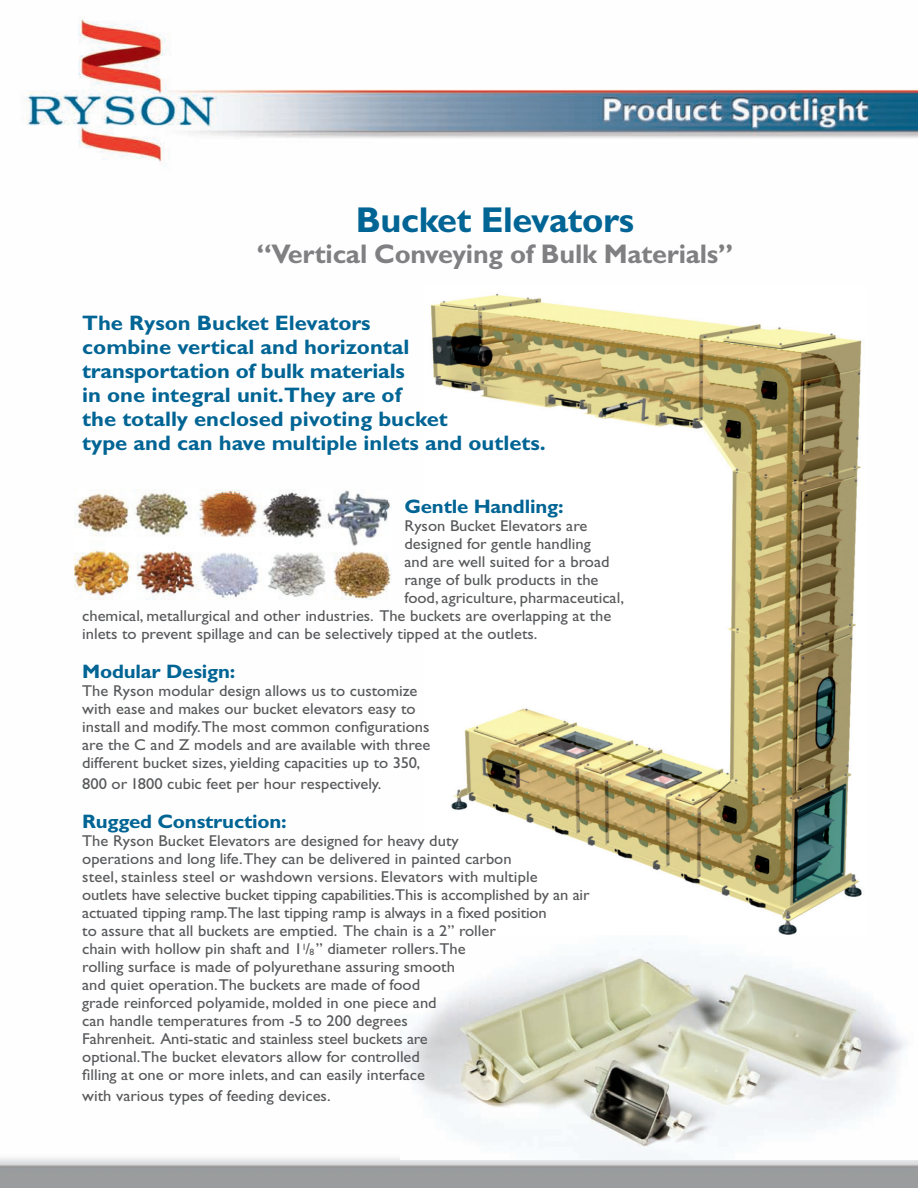
<style>
.page{position:relative;width:918px;height:1188px;background:#fff}
.page>*{position:absolute;margin:0;border:0;box-sizing:border-box;transform-origin:0 0}
.t1{font:700 36px "Gill Sans";letter-spacing:-.01em;color:#006494}
.t2{font:700 27px "Gill Sans";letter-spacing:-.01em;color:#808083}
.t3{font:700 21px/24px "Gill Sans";color:#006494;scale:1.05 1}
.t4{font:700 19.5px "Gill Sans";letter-spacing:-.01em;color:#006494;scale:1.05 1}
.t5{font:15.75px/18px "Gill Sans";color:#57585a;scale:1.05 1}
.s1{font-size:9.15px}
</style>
<div class="page">
<img style="left:0;top:19px;width:918px;height:1169px">
<img style="left:423px;top:284px;width:445px;height:652px">
<img style="left:401px;top:936px;width:517px;height:224px">
<img style="left:75px;top:490px;width:316px;height:109px">
<h1 class="t1" style="left:356px;top:198px;width:280px">Bucket Elevators</h1>
<h2 class="t2" style="left:257px;top:238px;width:478px">“Vertical Conveying of Bulk Materials”</h2>
<h3 class="t3" style="left:82px;top:311px;width:443px">The Ryson Bucket Elevators<br>combine vertical and horizontal transportation of bulk materials<br>in one integral unit.They are of<br>the totally enclosed pivoting bucket<br>type and can have multiple inlets and outlets.</h3>
<p class="t4" style="left:404px;top:495px;width:153px">Gentle Handling:</p>
<p class="t5" style="left:404px;top:517px;width:176px">Ryson Bucket Elevators are</p>
<p class="t5" style="left:404px;top:535px;width:179px">designed for gentle handling</p>
<p class="t5" style="left:404px;top:553px;width:197px">and are well suited for a broad</p>
<p class="t5" style="left:404px;top:571px;width:186px">range of bulk products in the</p>
<p class="t5" style="left:404px;top:589px;width:211px">food, agriculture, pharmaceutical,</p>
<p class="t5" style="left:82px;top:607px;width:505px">chemical, metallurgical and other industries. The buckets are overlapping at the</p>
<p class="t5" style="left:82px;top:625px;width:435px">inlets to prevent spillage and can be selectively tipped at the outlets.</p>
<p class="t4" style="left:82px;top:660px;width:147px">Modular Design:</p>
<p class="t5" style="left:82px;top:682px;width:333px">The Ryson modular design allows us to customize with ease and makes our bucket elevators easy to install and modify.The most common configurations are the C and Z models and are available with three different bucket sizes, yielding capacities up to 350,</p>
<p class="t5" style="left:82px;top:775px;width:286px">800 or 1800 cubic feet per hour respectively.</p>
<p class="t4" style="left:82px;top:810px;width:196px">Rugged Construction:</p>
<p class="t5" style="left:82px;top:832px;width:485px">The Ryson Bucket Elevators are designed for heavy duty<br>operations and long life.They can be delivered in painted carbon<br>steel, stainless steel or washdown versions. Elevators with multiple<br>outlets have selective bucket tipping capabilities.This is accomplished by an air actuated tipping ramp.The last tipping ramp is always in a fixed position<br>to assure that all buckets are emptied. The chain is a 2” roller<br>chain with hollow pin shaft and 1<sup>1</sup>/<span class="s1">8</span> ” diameter rollers.The<br>rolling surface is made of polyurethane assuring smooth<br>and quiet operation.The buckets are made of food<br>grade reinforced polyamide, molded in one piece and<br>can handle temperatures from -5 to 200 degrees<br>Fahrenheit. Anti-static and stainless steel buckets are<br>optional.The bucket elevators allow for controlled<br>filling at one or more inlets, and can easily interface</p>
<p class="t5" style="left:82px;top:1087px;width:238px">with various types of feeding devices.</p>
</div>
